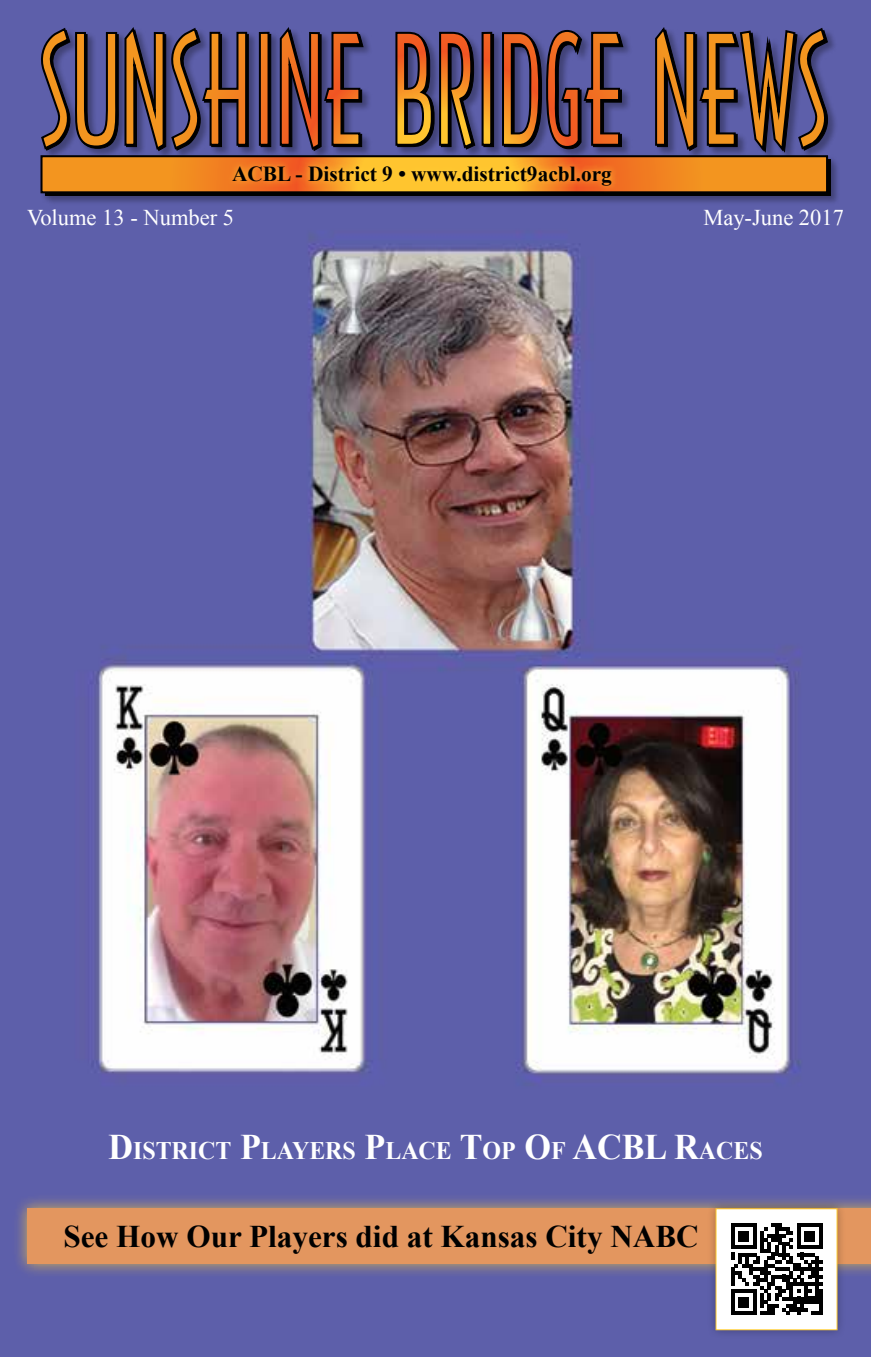
<style>
.page{position:relative;width:871px;height:1357px;background:#fff}
.page>*{position:absolute;margin:0;border:0;box-sizing:border-box;transform-origin:0 0}
.t1{font:700 31.5px "Times New Roman";color:#000}
.t2{font:700 25.2px "Times New Roman";color:#fff;scale:.95 1}
.t3{font:22.5px "Times New Roman";color:#fff}
.t4{font:700 21.38px "Times New Roman";color:#000}
.s1{font-size:36px}
</style>
<div class="page">
<img style="left:0;top:0;width:871px;height:1357px">
<div style="left:12px;top:1194px;width:859px;height:85px;background:#ffce35;opacity:.75"></div>
<div style="left:27px;top:1208px;width:844px;height:56px;background:#e3965f"></div>
<div style="left:707px;top:1199px;width:139px;height:140px;background:#000;opacity:.3"></div>
<div style="left:716px;top:1209px;width:121px;height:121px;background:#fff"></div>
<svg style="left:731px;top:1223px;width:91px;height:92px"></svg>
<div style="left:715px;top:1208px;width:122px;height:122px;border:1px solid #ffce35"></div>
<div style="left:40px;top:28px;width:801px;height:178px;background:#000;opacity:.3"></div>
<svg style="left:260px;top:34px;width:11px;height:113px"></svg>
<svg style="left:483px;top:34px;width:11px;height:113px"></svg>
<div style="left:45px;top:160px;width:785px;height:36px;background:#000"></div>
<svg style="left:43px;top:158px;width:782px;height:32px;background:#f28f1f"></svg>
<div style="left:40px;top:155px;width:788px;height:38px;border:2px solid #000"></div>
<svg style="left:40px;top:25px;width:209px;height:126px;background:#6c5255"></svg>
<svg style="left:262px;top:35px;width:4px;height:108px"></svg>
<div style="left:259px;top:32px;width:10px;height:114px;border:2px solid #000"></div>
<svg style="left:279px;top:25px;width:85px;height:126px;background:#6e464e"></svg>
<svg style="left:394px;top:31px;width:81px;height:119px;background:#755142"></svg>
<svg style="left:484px;top:35px;width:5px;height:108px"></svg>
<div style="left:481px;top:32px;width:11px;height:114px;border:2px solid #000"></div>
<svg style="left:501px;top:29px;width:122px;height:120px;background:#6d474f"></svg>
<svg style="left:654px;top:25px;width:176px;height:129px;background:#695052"></svg>
<svg style="left:226px;top:159px;width:393px;height:34px;background:#ec9728"></svg>
<p class="t4" style="left:232px;top:159px;width:381px">ACBL - District 9 • www.district9acbl.org</p>
<p class="t3" style="left:27px;top:202px;width:209px">Volume 13 - Number 5</p>
<p class="t3" style="left:703px;top:202px;width:142px">May-June 2017</p>
<p class="t2" style="left:108px;top:1133px;width:690px"><span class="s1">D</span>ISTRICT <span class="s1">P</span>LAYERS <span class="s1">P</span>LACE <span class="s1">T</span>OP <span class="s1">O</span>F <span class="s1">ACBL R</span>ACES</p>
<h1 class="t1" style="left:63px;top:1214px;width:637px">See How Our Players did at Kansas City NABC</h1>
</div>
